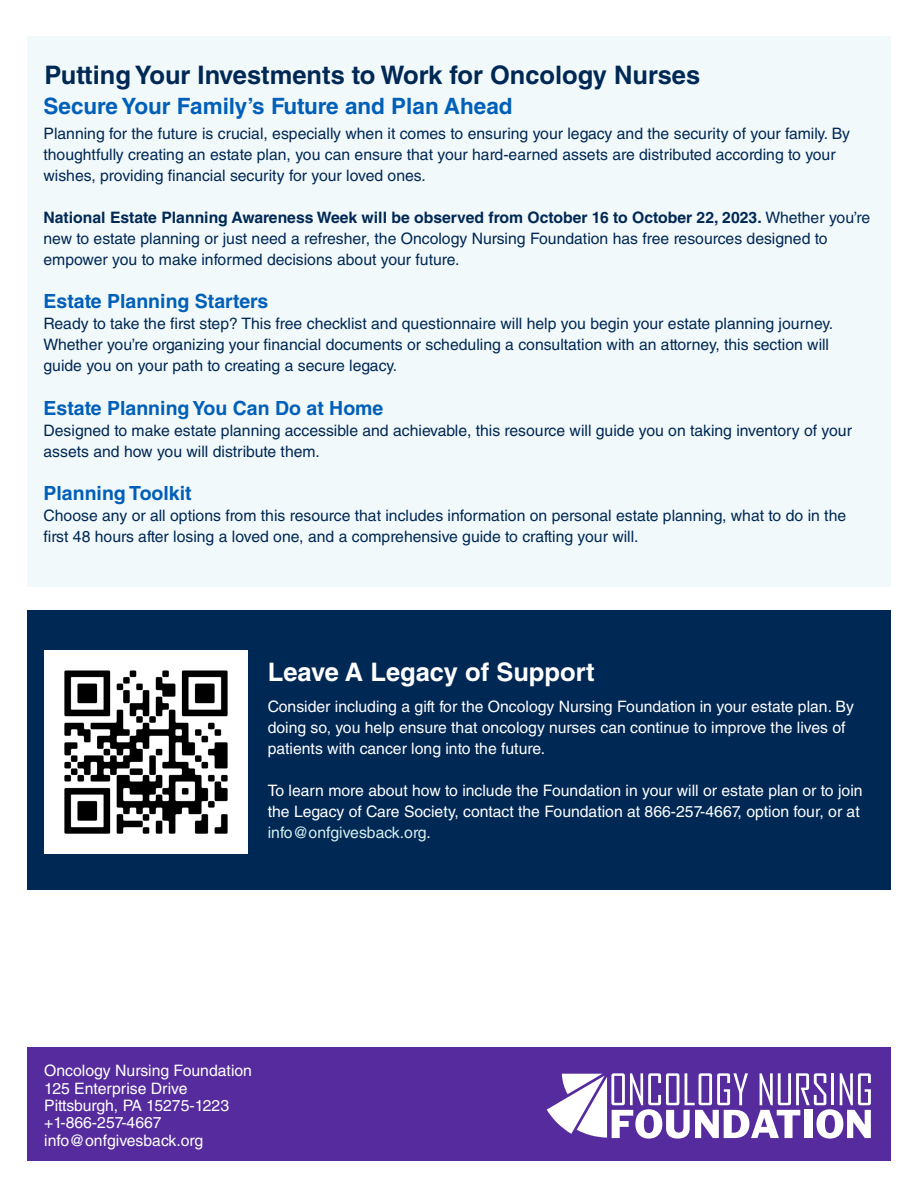
<style>
.page{position:relative;width:918px;height:1188px;background:#fff}
.page>*{position:absolute;margin:0;border:0;box-sizing:border-box;transform-origin:0 0}
.t1{font:700 25.5px "Helvetica LT Std";color:#002855}
.t2{font:700 25.5px "Helvetica LT Std";color:#fff}
.t3{font:700 22.5px "Helvetica LT Std";color:#005fb9}
.t4{font:700 19.5px "Helvetica LT Std";color:#005fb9}
.t5{font:15.75px/21px "Helvetica LT Std";color:#002855}
.t6{font:15.75px/21px "Helvetica LT Std";color:#fff}
.s1{font-weight:700}
.s2{color:#d4eeee}
</style>
<div class="page">
<div style="left:27px;top:1048px;width:864px;height:113px;background:#552b9d"></div>
<svg style="left:547px;top:1073px;width:324px;height:66px"></svg>
<div style="left:27px;top:36px;width:864px;height:551px;background:#f2f9fa"></div>
<div style="left:27px;top:611px;width:864px;height:279px;background:#002855"></div>
<img style="left:44px;top:651px;width:204px;height:203px">
<p class="t1" style="left:44px;top:60px;width:657px">Putting Your Investments to Work for Oncology Nurses</p>
<p class="t3" style="left:44px;top:93px;width:471px">Secure Your Family’s Future and Plan Ahead</p>
<p class="t5" style="left:44px;top:123px;width:808px">Planning for the future is crucial, especially when it comes to ensuring your legacy and the security of your family. By thoughtfully creating an estate plan, you can ensure that your hard-earned assets are distributed according to your wishes, providing financial security for your loved ones.</p>
<p class="t5" style="left:44px;top:207px;width:828px"><span class="s1">National Estate Planning Awareness Week will be observed from October 16 to October 22, 2023.</span> Whether you’re new to estate planning or just need a refresher, the Oncology Nursing Foundation has free resources designed to empower you to make informed decisions about your future.</p>
<p class="t4" style="left:44px;top:290px;width:226px">Estate Planning Starters</p>
<p class="t5" style="left:44px;top:313px;width:791px">Ready to take the first step? This free checklist and questionnaire will help you begin your estate planning journey.<br>Whether you’re organizing your financial documents or scheduling a consultation with an attorney, this section will guide you on your path to creating a secure legacy.</p>
<p class="t4" style="left:44px;top:396px;width:341px">Estate Planning You Can Do at Home</p>
<p class="t5" style="left:44px;top:420px;width:810px">Designed to make estate planning accessible and achievable, this resource will guide you on taking inventory of your assets and how you will distribute them.</p>
<p class="t4" style="left:44px;top:482px;width:150px">Planning Toolkit</p>
<p class="t5" style="left:44px;top:505px;width:804px">Choose any or all options from this resource that includes information on personal estate planning, what to do in the first 48 hours after losing a loved one, and a comprehensive guide to crafting your will.</p>
<p class="t2" style="left:268px;top:656px;width:328px">Leave A Legacy of Support</p>
<p class="t6" style="left:268px;top:696px;width:588px">Consider including a gift for the Oncology Nursing Foundation in your estate plan. By doing so, you help ensure that oncology nurses can continue to improve the lives of patients with cancer long into the future.</p>
<p class="t6" style="left:268px;top:780px;width:596px">To learn more about how to include the Foundation in your will or estate plan or to join the Legacy of Care Society, contact the Foundation at 866-257-4667, option four, or at <span class="s2">info@onfgivesback.org</span>.</p>
<p class="t6" style="left:44px;top:1060px;width:209px">Oncology Nursing Foundation</p>
<p class="t6" style="left:44px;top:1078px;width:145px">125 Enterprise Drive</p>
<p class="t6" style="left:44px;top:1095px;width:186px">Pittsburgh, PA 15275-1223</p>
<p class="t6" style="left:44px;top:1112px;width:119px">+1-866-257-4667</p>
<p class="t6" style="left:44px;top:1130px;width:161px">info@onfgivesback.org</p>
</div>
